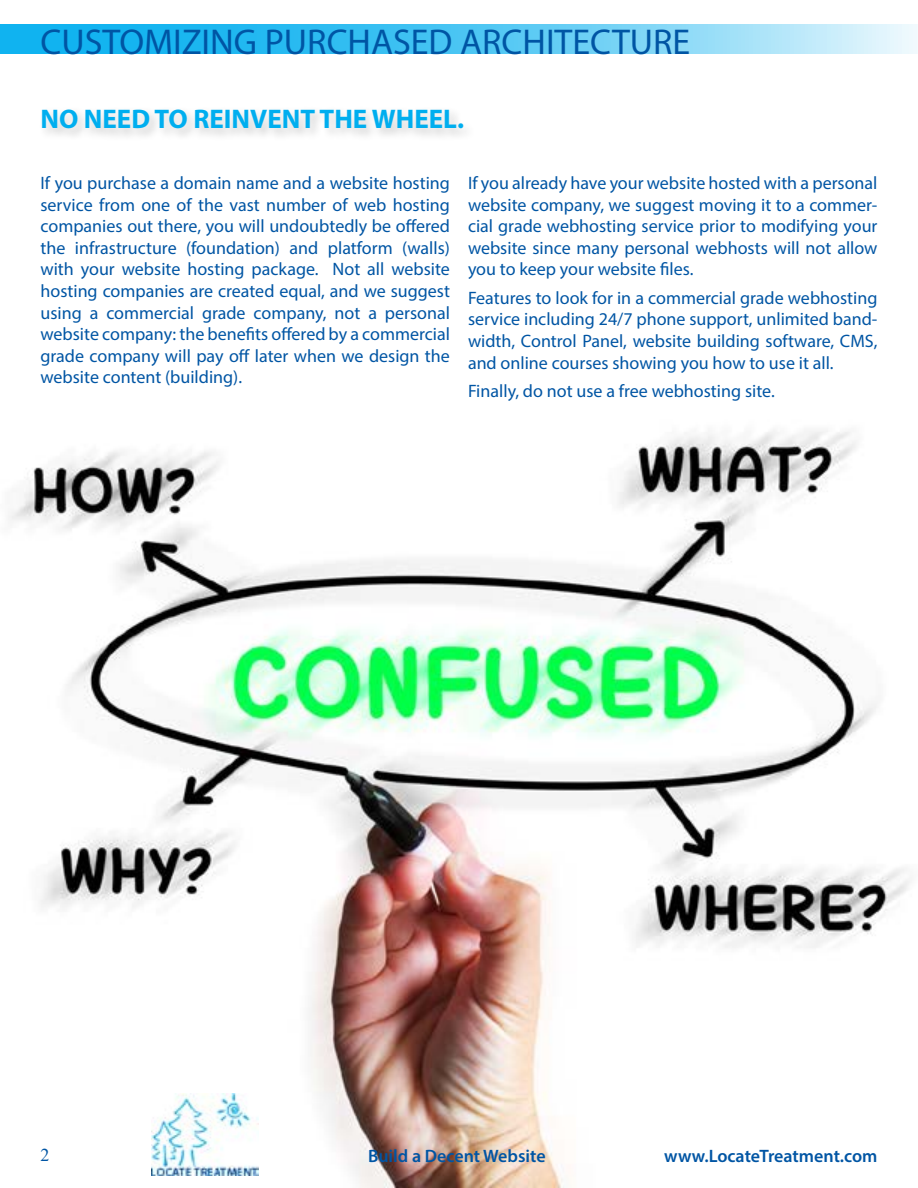
<style>
.page{position:relative;width:918px;height:1188px;background:#fff}
.page>*{position:absolute;margin:0;border:0;box-sizing:border-box;transform-origin:0 0}
.t1{font:36px "Myriad Pro";color:#0055a4}
.t2{font:700 27px "Myriad Pro";color:#00aeef}
.t3{font:18px/21.6px "Myriad Pro";color:#0055a4;text-align:justify}
.t4{font:600 18px "Myriad Pro";color:#0055a4}
.t5{font:18px "Times New Roman";color:#0055a4}
</style>
<div class="page">
<svg style="left:0;top:24px;width:918px;height:30px;background:#5bcaf4"></svg>
<img style="left:9px;top:430px;width:901px;height:758px">
<img style="left:151px;top:1094px;width:107px;height:82px">
<div style="left:32px;top:98px;width:440px;height:39px;background:#f5f5f5"></div>
<h1 class="t1" style="left:40px;top:20px;width:651px">CUSTOMIZING PURCHASED ARCHITECTURE</h1>
<h2 class="t2" style="left:40px;top:102px;width:425px">NO NEED TO REINVENT THE WHEEL.</h2>
<p class="t3" style="left:40px;top:172px;width:411px">If you purchase a domain name and a website hosting service from one of the vast number of web hosting companies out there, you will undoubtedly be offered the infrastructure (foundation) and platform (walls) with your website hosting package. Not all website hosting companies are created equal, and we suggest using a commercial grade company, not a personal website company: the benefits offered by a commercial grade company will pay off later when we design the website content (building).</p>
<p class="t3" style="left:468px;top:172px;width:411px">If you already have your website hosted with a personal website company, we suggest moving it to a commer&shy;cial grade webhosting service prior to modifying your website since many personal webhosts will not allow you to keep your website files.</p>
<p class="t3" style="left:468px;top:287px;width:411px">Features to look for in a commercial grade webhosting service including 24/7 phone support, unlimited band&shy;width, Control Panel, website building software, CMS, and online courses showing you how to use it all.</p>
<p class="t3" style="left:468px;top:380px;width:308px">Finally, do not use a free webhosting site.</p>
<p class="t5" style="left:40px;top:1143px;width:10px">2</p>
<p class="t4" style="left:368px;top:1145px;width:179px">Build a Decent Website</p>
<p class="t4" style="left:664px;top:1145px;width:215px">www.LocateTreatment.com</p>
</div>
